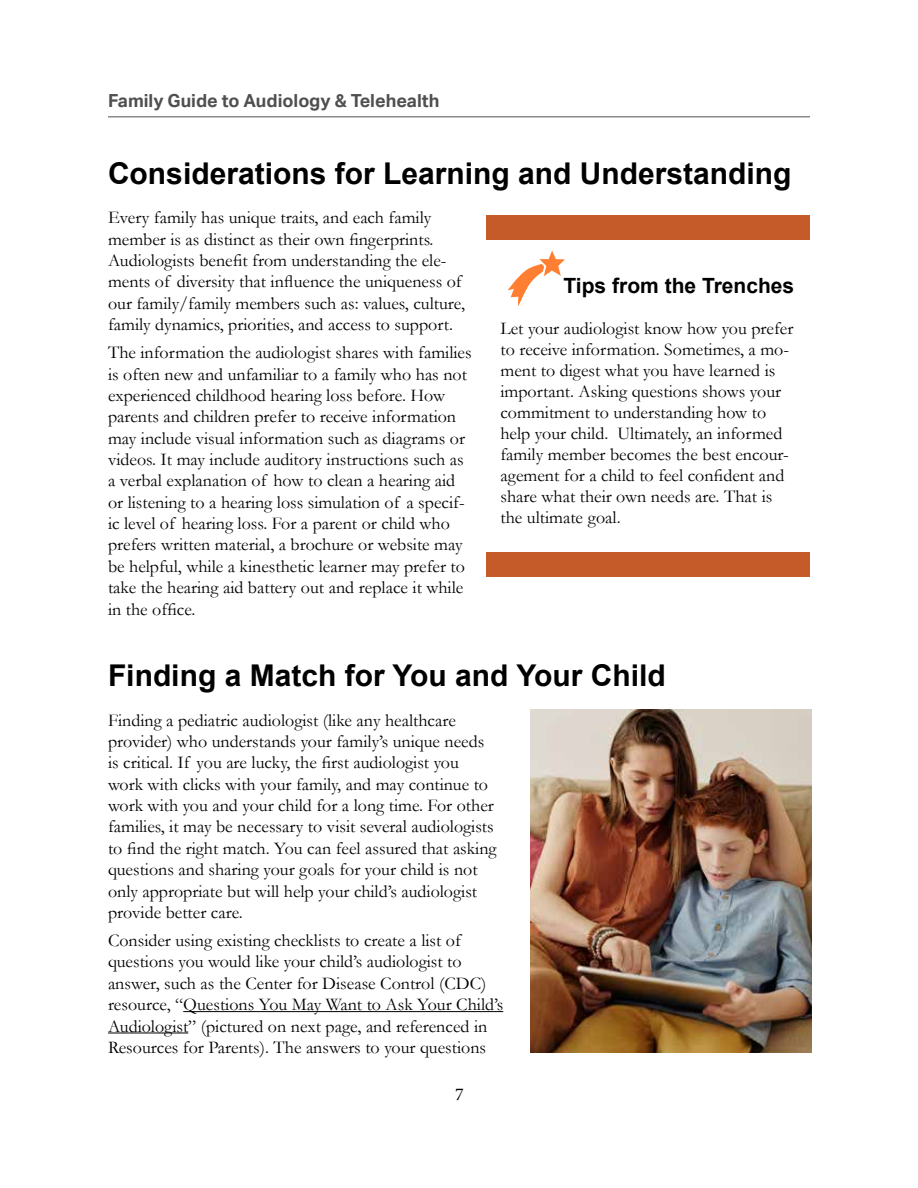
<style>
.page{position:relative;width:918px;height:1188px;background:#fff}
.page>*{position:absolute;margin:0;border:0;box-sizing:border-box;transform-origin:0 0}
.t1{font:700 30px "Arial";color:#000}
.t2{font:700 21px "Arial";color:#000}
.t3{font:18px/21.3px "Garamond";color:#000}
.t4{font:700 18px "Aktiv Grotesk";color:#4f4f4f}
.t5{font:18px "Minion Pro";color:#000}
</style>
<div class="page">
<hr style="left:108px;top:116px;width:702px;height:1px;background:#4f4f4f">
<hr style="left:183px;top:1011px;width:320px;height:1px;background:#000">
<hr style="left:108px;top:1033px;width:80px;height:1px;background:#000">
<div style="left:487px;top:552px;width:323px;height:25px;background:#c45b28"></div>
<div style="left:487px;top:215px;width:323px;height:25px;background:#c45b28"></div>
<svg style="left:508px;top:251px;width:57px;height:55px"></svg>
<img style="left:530px;top:710px;width:281px;height:343px">
<p class="t4" style="left:108px;top:90px;width:333px">Family Guide to Audiology &amp; Telehealth</p>
<h1 class="t1" style="left:108px;top:152px;width:685px">Considerations for Learning and Understanding</h1>
<p class="t3" style="left:108px;top:206px;width:359px">Every family has unique traits, and each family member is as distinct as their own fingerprints.<br>Audiologists benefit from understanding the ele&shy;ments of diversity that influence the uniqueness of our family/family members such as: values, culture, family dynamics, priorities, and access to support.</p>
<p class="t3" style="left:108px;top:341px;width:365px">The information the audiologist shares with families is often new and unfamiliar to a family who has not experienced childhood hearing loss before. How parents and children prefer to receive information may include visual information such as diagrams or videos. It may include auditory instructions such as a verbal explanation of how to clean a hearing aid or listening to a hearing loss simulation of a specif&shy;ic level of hearing loss. For a parent or child who prefers written material, a brochure or website may be helpful, while a kinesthetic learner may prefer to take the hearing aid battery out and replace it while in the office.</p>
<p class="t2" style="left:564px;top:271px;width:232px">Tips from the Trenches</p>
<p class="t3" style="left:500px;top:318px;width:295px">Let your audiologist know how you prefer to receive information. Sometimes, a mo&shy;ment to digest what you have learned is important. Asking questions shows your commitment to understanding how to help your child. Ultimately, an informed family member becomes the best encour&shy;agement for a child to feel confident and share what their own needs are. That is the ultimate goal.</p>
<h1 class="t1" style="left:108px;top:655px;width:559px">Finding a Match for You and Your Child</h1>
<p class="t3" style="left:108px;top:709px;width:390px">Finding a pediatric audiologist (like any healthcare provider) who understands your family’s unique needs is critical. If you are lucky, the first audiologist you work with clicks with your family, and may continue to work with you and your child for a long time. For other families, it may be necessary to visit several audiologists to find the right match. You can feel assured that asking questions and sharing your goals for your child is not only appropriate but will help your child’s audiologist provide better care.</p>
<p class="t3" style="left:108px;top:929px;width:397px">Consider using existing checklists to create a list of questions you would like your child’s audiologist to answer, such as the Center for Disease Control (CDC) resource, “Questions You May Want to Ask Your Child’s Audiologist” (pictured on next page, and referenced in Resources for Parents). The answers to your questions</p>
<p class="t5" style="left:455px;top:1082px;width:10px">7</p>
</div>
